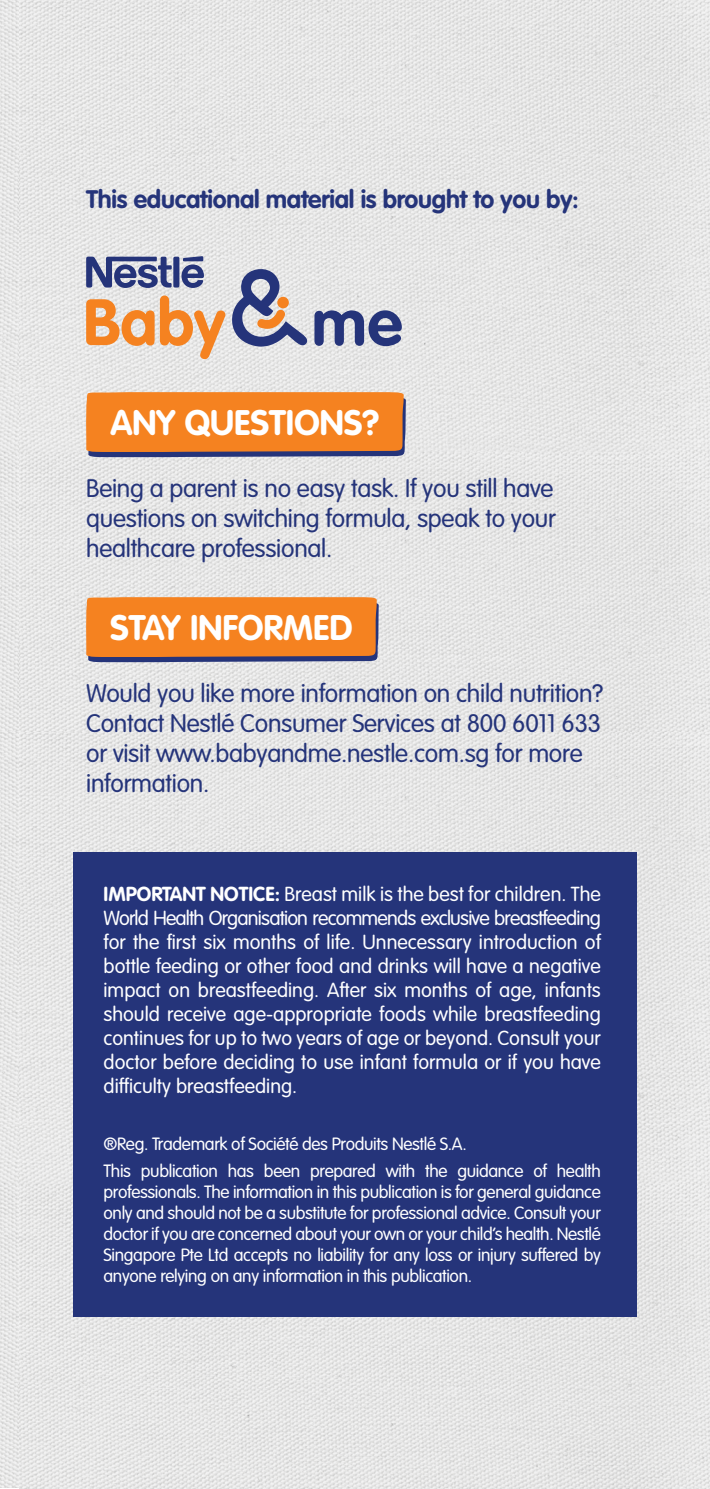
<style>
.page{position:relative;width:710px;height:1489px;background:#fff}
.page>*{position:absolute;margin:0;border:0;box-sizing:border-box;transform-origin:0 0}
.t1{font:700 35px "VAG Rounded Std";color:#fff}
.t2{font:300 25px/30px "VAG Rounded";letter-spacing:-.01em;color:#25347a;text-align:justify}
.t3{font:700 25px "VAG Rounded";letter-spacing:-.01em;color:#25347a}
.t4{font:300 20px/24px "VAG Rounded";color:#fff;text-align:justify}
.t5{font:300 17.5px/21px "VAG Rounded";letter-spacing:-.02em;color:#fff}
.s1{font-weight:700}
</style>
<div class="page">
<img style="left:0;top:0;width:22px;height:731px">
<img style="left:0;top:731px;width:19px;height:756px">
<img style="left:19px;top:1px;width:690px;height:731px">
<img style="left:19px;top:732px;width:690px;height:756px">
<svg style="left:86px;top:256px;width:315px;height:103px;background:#c3b7b9"></svg>
<svg style="left:86px;top:392px;width:319px;height:65px;background:#e37c29"></svg>
<svg style="left:86px;top:597px;width:292px;height:65px;background:#e47d29"></svg>
<div style="left:74px;top:852px;width:562px;height:464px;background:#25347a"></div>
<p class="t3" style="left:86px;top:184px;width:494px">This educational material is brought to you by:</p>
<h1 class="t1" style="left:110px;top:402px;width:270px">ANY QUESTIONS?</h1>
<p class="t2" style="left:86px;top:474px;width:471px">Being a parent is no easy task. If you still have questions on switching formula, speak to your healthcare professional.</p>
<h1 class="t1" style="left:110px;top:607px;width:244px">STAY INFORMED</h1>
<p class="t2" style="left:86px;top:678px;width:518px;text-align:left">Would you like more information on child nutrition?<br>Contact Nestlé Consumer Services at 800 6011 633 or visit www.babyandme.nestle.com.sg for more information.</p>
<p class="t4" style="left:103px;top:882px;width:498px"><span class="s1">IMPORTANT NOTICE:</span> Breast milk is the best for children. The World Health Organisation recommends exclusive breastfeeding for the first six months of life. Unnecessary introduction of bottle feeding or other food and drinks will have a negative impact on breastfeeding. After six months of age, infants should receive age-appropriate foods while breastfeeding continues for up to two years of age or beyond. Consult your doctor before deciding to use infant formula or if you have difficulty breastfeeding.</p>
<p class="t5" style="left:103px;top:1130px;width:498px;line-height:27px">®Reg. Trademark of Société des Produits Nestlé S.A.<br>This publication has been prepared with the guidance of health</p>
<p class="t5" style="left:103px;top:1181px;width:498px;text-align:justify">professionals. The information in this publication is for general guidance only and should not be a substitute for professional advice. Consult your doctor if you are concerned about your own or your child’s health. Nestlé Singapore Pte Ltd accepts no liability for any loss or injury suffered by anyone relying on any information in this publication.</p>
</div>
